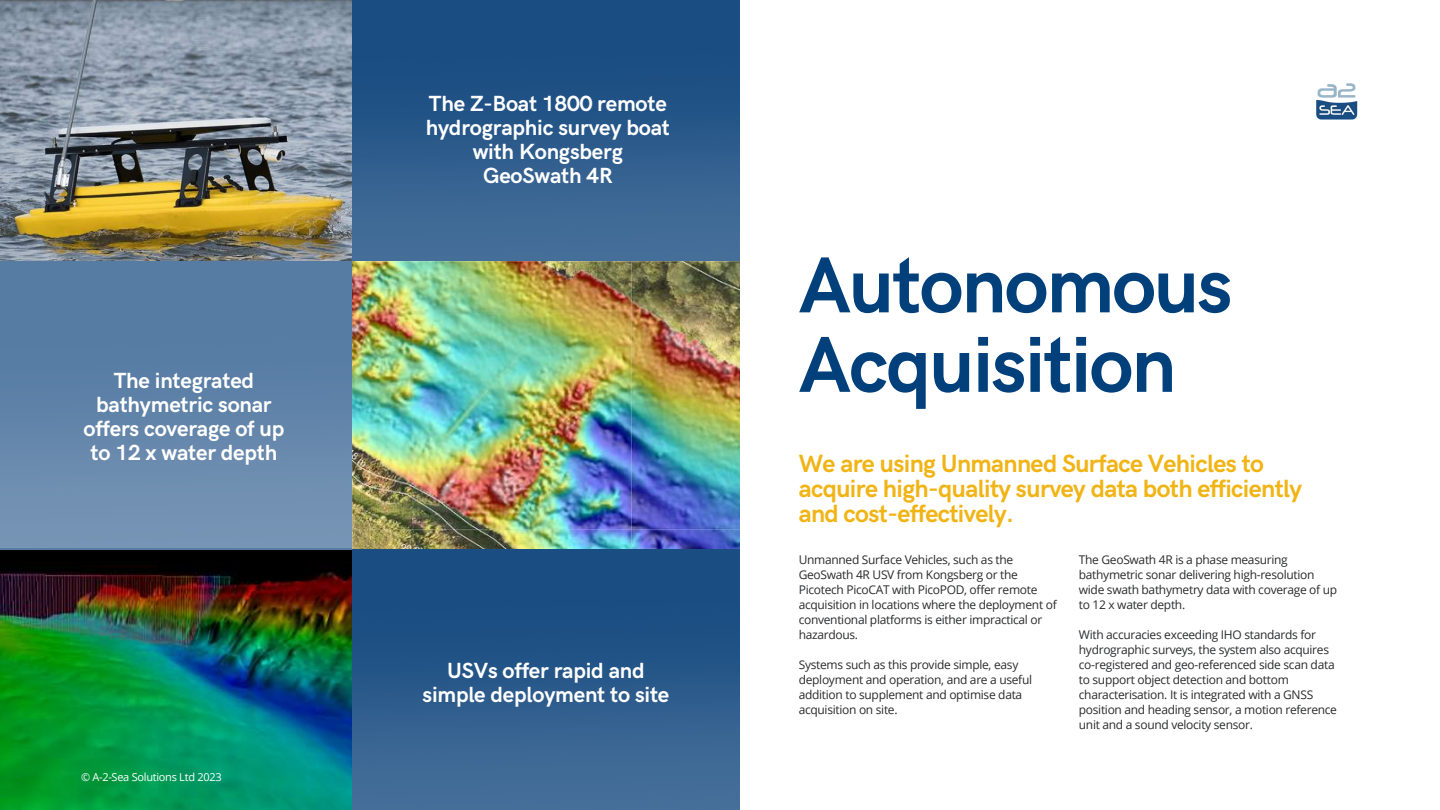
<style>
.page{position:relative;width:1440px;height:810px;background:#fff}
.page>*{position:absolute;margin:0;border:0;box-sizing:border-box;transform-origin:0 0}
.t1{font:700 79.6px/79.5px "HK Grotesk";letter-spacing:-.025em;color:#01407b}
.t2{font:700 25px/24.8px "HK Grotesk";letter-spacing:-.025em;color:#f1b415}
.t3{font:700 22px/24px "HK Grotesk";letter-spacing:-.01em;color:#fff;text-align:center}
.t4{font:12px/15px "Open Sans";letter-spacing:-.025em;color:#2a2b2d}
.t5{font:11px "Open Sans";letter-spacing:-.025em;color:#fff}
</style>
<div class="page">
<img style="left:0;top:549px;width:352px;height:261px">
<img style="left:0;top:0;width:352px;height:261px">
<img style="left:352px;top:261px;width:387px;height:284px">
<div style="left:0;top:261px;width:352px;height:288px;background:#577ca4"></div>
<img style="left:1316px;top:83px;width:42px;height:36px">
<img style="left:352px;top:0;width:387px;height:261px">
<img style="left:0;top:418px;width:352px;height:130px">
<img style="left:352px;top:545px;width:387px;height:265px">
<h3 class="t3" style="left:84px;top:369px;width:202px">The integrated bathymetric sonar offers coverage of up to 12 x water depth</h3>
<p class="t5" style="left:81px;top:769px;width:142px">© A-2-Sea Solutions Ltd 2023</p>
<h3 class="t3" style="left:426px;top:92px;width:246px">The Z-Boat 1800 remote hydrographic survey boat with Kongsberg<br>GeoSwath 4R</h3>
<h3 class="t3" style="left:422px;top:659px;width:248px">USVs offer rapid and simple deployment to site</h3>
<h1 class="t1" style="left:799px;top:249px;width:435px">Autonomous<br>Acquisition</h1>
<h2 class="t2" style="left:799px;top:452px;width:505px">We are using Unmanned Surface Vehicles to acquire high-quality survey data both efficiently and cost-effectively.</h2>
<p class="t4" style="left:799px;top:552px;width:260px">Unmanned Surface Vehicles, such as the GeoSwath 4R USV from Kongsberg or the Picotech PicoCAT with PicoPOD, offer remote acquisition in locations where the deployment of conventional platforms is either impractical or hazardous.</p>
<p class="t4" style="left:799px;top:657px;width:235px">Systems such as this provide simple, easy deployment and operation, and are a useful addition to supplement and optimise data acquisition on site.</p>
<p class="t4" style="left:1079px;top:552px;width:260px">The GeoSwath 4R is a phase measuring bathymetric sonar delivering high-resolution wide swath bathymetry data with coverage of up to 12 x water depth.</p>
<p class="t4" style="left:1079px;top:627px;width:260px">With accuracies exceeding IHO standards for hydrographic surveys, the system also acquires co-registered and geo-referenced side scan data to support object detection and bottom characterisation. It is integrated with a GNSS position and heading sensor, a motion reference unit and a sound velocity sensor.</p>
</div>
